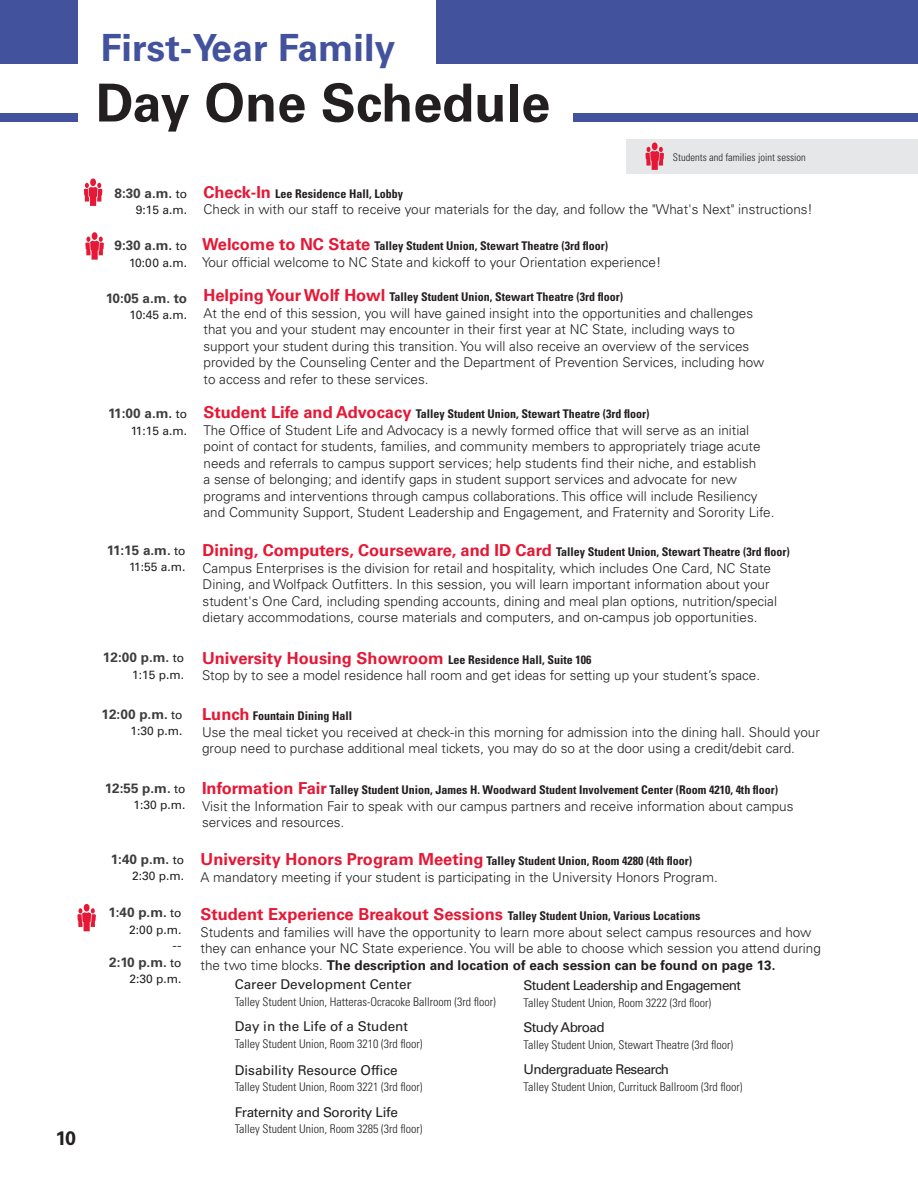
<style>
.page{position:relative;width:918px;height:1188px;background:#fff}
.page>*{position:absolute;margin:0;border:0;box-sizing:border-box;transform-origin:0 0}
.t1{font:700 52.5px "Univers LT Std";color:#231f20}
.t2{font:700 37.5px "Univers LT Std";color:#42529d}
.t3{font:700 19.5px "Univers LT Std";color:#231f20}
.body_text{font:700 16.5px "Univers LT Std";color:#e51836}
.body_text-2{font:300 13.5px/16.5px "Univers LT Std";color:#231f20}
.t4{font:700 13.5px "Univers LT Std";color:#3e3e3f}
.body_text-3{font:13.5px "Univers LT Std";color:#231f20}
.body_text-4{font:13.5px "Univers LT Std";letter-spacing:-.045em;color:#231f20}
.body_text-5{font:13.5px "Univers LT Std";letter-spacing:-.02em;color:#231f20}
.t5{font:13.5px "Univers LT Std";color:#3e3e3f}
.body_text-6{font:700 condensed 12px "Univers LT Std";color:#231f20}
.body_text-7{font:300 condensed 12px "Univers LT Std";color:#231f20}
.t6{font:12px "Univers LT Std";color:#231f20}
.body_text-8{font:300 condensed 10.5px "Univers LT Std";color:#231f20}
.s1{font-weight:400;font-size:12px;color:#231f20}
.s2{font-stretch:normal;font-size:16.5px;color:#e51836}
.s3{font-stretch:condensed;font-size:12px;color:#231f20}
.s4{font-weight:700}
</style>
<div class="page">
<div style="left:0;top:0;width:918px;height:63px;background:#42529d"></div>
<div style="left:78px;top:0;width:358px;height:81px;background:#fff"></div>
<div style="left:0;top:113px;width:78px;height:9px;background:#42529d"></div>
<svg style="left:84px;top:183px;width:18px;height:23px"></svg>
<div style="left:90px;top:178px;width:6px;height:8px;background:#e51836;border-radius:50%"></div>
<svg style="left:85px;top:237px;width:19px;height:23px"></svg>
<div style="left:92px;top:232px;width:6px;height:8px;background:#e51836;border-radius:50%"></div>
<div style="left:573px;top:113px;width:345px;height:9px;background:#42529d"></div>
<svg style="left:77px;top:908px;width:19px;height:23px"></svg>
<div style="left:84px;top:904px;width:6px;height:8px;background:#e51836;border-radius:50%"></div>
<div style="left:626px;top:140px;width:292px;height:34px;background:#e6e7e9"></div>
<svg style="left:645px;top:147px;width:19px;height:23px"></svg>
<div style="left:652px;top:142px;width:6px;height:8px;background:#e51836;border-radius:50%"></div>
<h3 class="t3" style="left:55px;top:1127px;width:22px">10</h3>
<p class="t2" style="left:101px;top:26px;width:296px">First-Year Family</p>
<p class="t1" style="left:96px;top:72px;width:456px">Day One Schedule</p>
<p class="body_text-8" style="left:673px;top:151px;width:134px">Students and families joint session</p>
<p class="t4" style="left:115px;top:185px;width:74px">8:30 a.m. <span class="s1">to</span></p>
<p class="t6" style="left:136px;top:203px;width:53px">9:15 a.m.</p>
<p class="t4" style="left:115px;top:238px;width:74px">9:30 a.m. <span class="s1">to</span></p>
<p class="t6" style="left:129px;top:256px;width:59px">10:00 a.m.</p>
<p class="body_text-6" style="left:204px;top:186px;width:201px"><span class="s2">Check-In</span> Lee Residence Hall, Lobby</p>
<p class="body_text-2" style="left:204px;top:201px;width:611px">Check in with our staff to receive your materials for the day, and follow the "What's Next" instructions!</p>
<p class="body_text-6" style="left:202px;top:239px;width:408px"><span class="s2">Welcome to NC State</span> Talley Student Union, Stewart Theatre (3rd floor)</p>
<p class="body_text-2" style="left:202px;top:254px;width:461px">Your official welcome to NC State and kickoff to your Orientation experience!</p>
<p class="t4" style="left:106px;top:290px;width:83px">10:05 a.m. to</p>
<p class="t6" style="left:130px;top:308px;width:59px">10:45 a.m.</p>
<p class="body_text-6" style="left:204px;top:290px;width:421px"><span class="s2">Helping Your Wolf Howl</span> Talley Student Union, Stewart Theatre (3rd floor)</p>
<p class="body_text-2" style="left:204px;top:305px;width:562px">At the end of this session, you will have gained insight into the opportunities and challenges that you and your student may encounter in their first year at NC State, including ways to support your student during this transition. You will also receive an overview of the services provided by the Counseling Center and the Department of Prevention Services, including how to access and refer to these services.</p>
<p class="t4" style="left:108px;top:406px;width:81px">11:00 a.m. <span class="s1">to</span></p>
<p class="t6" style="left:131px;top:424px;width:58px">11:15 a.m.</p>
<p class="body_text-6" style="left:204px;top:407px;width:447px"><span class="s2">Student Life and Advocacy</span> Talley Student Union, Stewart Theatre (3rd floor)</p>
<p class="body_text-2" style="left:204px;top:422px;width:572px">The Office of Student Life and Advocacy is a newly formed office that will serve as an initial point of contact for students, families, and community members to appropriately triage acute needs and referrals to campus support services; help students find their niche, and establish<br>a sense of belonging; and identify gaps in student support services and advocate for new programs and interventions through campus collaborations. This office will include Resiliency and Community Support, Student Leadership and Engagement, and Fraternity and Sorority Life.</p>
<p class="t4" style="left:107px;top:542px;width:80px">11:15 a.m. <span class="s1">to</span></p>
<p class="t6" style="left:129px;top:560px;width:58px">11:55 a.m.</p>
<p class="body_text-6" style="left:203px;top:545px;width:589px"><span class="s2">Dining, Computers, Courseware, and ID Card</span> Talley Student Union, Stewart Theatre (3rd floor)</p>
<p class="body_text-2" style="left:203px;top:560px;width:576px">Campus Enterprises is the division for retail and hospitality, which includes One Card, NC State Dining, and Wolfpack Outfitters. In this session, you will learn important information about your student's One Card, including spending accounts, dining and meal plan options, nutrition/special dietary accommodations, course materials and computers, and on-campus job opportunities.</p>
<p class="t4" style="left:103px;top:649px;width:83px">12:00 p.m. <span class="s1">to</span></p>
<p class="t6" style="left:132px;top:667px;width:53px">1:15 p.m.</p>
<p class="body_text" style="left:202px;top:648px;width:391px">University Housing Showroom <span class="s3">Lee Residence Hall, Suite 106</span></p>
<p class="body_text-2" style="left:202px;top:667px;width:560px">Stop by to see a model residence hall room and get ideas for setting up your student’s space.</p>
<p class="t4" style="left:102px;top:706px;width:83px">12:00 p.m. <span class="s1">to</span></p>
<p class="t6" style="left:131px;top:724px;width:54px">1:30 p.m.</p>
<p class="body_text-6" style="left:202px;top:709px;width:152px"><span class="s2">Lunch</span> Fountain Dining Hall</p>
<p class="body_text-2" style="left:202px;top:724px;width:619px">Use the meal ticket you received at check-in this morning for admission into the dining hall. Should your group need to purchase additional meal tickets, you may do so at the door using a credit/debit card.</p>
<p class="t4" style="left:105px;top:780px;width:82px">12:55 p.m. <span class="s1">to</span></p>
<p class="t6" style="left:134px;top:798px;width:54px">1:30 p.m.</p>
<p class="body_text-6" style="left:202px;top:783px;width:578px"><span class="s2">Information Fair</span> Talley Student Union, James H. Woodward Student Involvement Center (Room 4210, 4th floor)</p>
<p class="body_text-2" style="left:202px;top:798px;width:593px">Visit the Information Fair to speak with our campus partners and receive information about campus services and resources.</p>
<p class="t4" style="left:111px;top:851px;width:75px">1:40 p.m. <span class="s1">to</span></p>
<p class="t6" style="left:132px;top:869px;width:54px">2:30 p.m.</p>
<p class="t4" style="left:108px;top:905px;width:75px">1:40 p.m. <span class="s1">to</span></p>
<p class="t6" style="left:129px;top:923px;width:54px">2:00 p.m.</p>
<p class="t5" style="left:173px;top:938px;width:10px">--</p>
<p class="t4" style="left:109px;top:954px;width:74px">2:10 p.m. <span class="s1">to</span></p>
<p class="t6" style="left:130px;top:972px;width:54px">2:30 p.m.</p>
<p class="body_text-6" style="left:201px;top:854px;width:493px"><span class="s2">University Honors Program Meeting</span> Talley Student Union, Room 4280 (4th floor)</p>
<p class="body_text-2" style="left:201px;top:869px;width:519px">A mandatory meeting if your student is participating in the University Honors Program.</p>
<p class="body_text-6" style="left:201px;top:909px;width:501px"><span class="s2">Student Experience Breakout Sessions</span> Talley Student Union, Various Locations</p>
<p class="body_text-2" style="left:201px;top:924px;width:622px">Students and families will have the opportunity to learn more about select campus resources and how they can enhance your NC State experience. You will be able to choose which session you attend during the two time blocks. <span class="s4">The description and location of each session can be found on page 13.</span></p>
<p class="body_text-3" style="left:235px;top:976px;width:179px">Career Development Center</p>
<p class="body_text-7" style="left:235px;top:994px;width:263px">Talley Student Union, Hatteras-Ocracoke Ballroom (3rd floor)</p>
<p class="body_text-3" style="left:235px;top:1018px;width:175px">Day in the Life of a Student</p>
<p class="body_text-7" style="left:235px;top:1036px;width:189px">Talley Student Union, Room 3210 (3rd floor)</p>
<p class="body_text-3" style="left:235px;top:1062px;width:164px">Disability Resource Office</p>
<p class="body_text-7" style="left:235px;top:1080px;width:189px">Talley Student Union, Room 3221 (3rd floor)</p>
<p class="body_text-5" style="left:235px;top:1104px;width:165px">Fraternity and Sorority Life</p>
<p class="body_text-7" style="left:235px;top:1122px;width:189px">Talley Student Union, Room 3285 (3rd floor)</p>
<p class="body_text-4" style="left:524px;top:978px;width:219px">Student Leadership and Engagement</p>
<p class="body_text-7" style="left:524px;top:996px;width:189px">Talley Student Union, Room 3222 (3rd floor)</p>
<p class="body_text-4" style="left:524px;top:1020px;width:83px">Study Abroad</p>
<p class="body_text-7" style="left:524px;top:1038px;width:211px">Talley Student Union, Stewart Theatre (3rd floor)</p>
<p class="body_text-4" style="left:524px;top:1062px;width:147px">Undergraduate Research</p>
<p class="body_text-7" style="left:524px;top:1080px;width:221px">Talley Student Union, Currituck Ballroom (3rd floor)</p>
</div>
